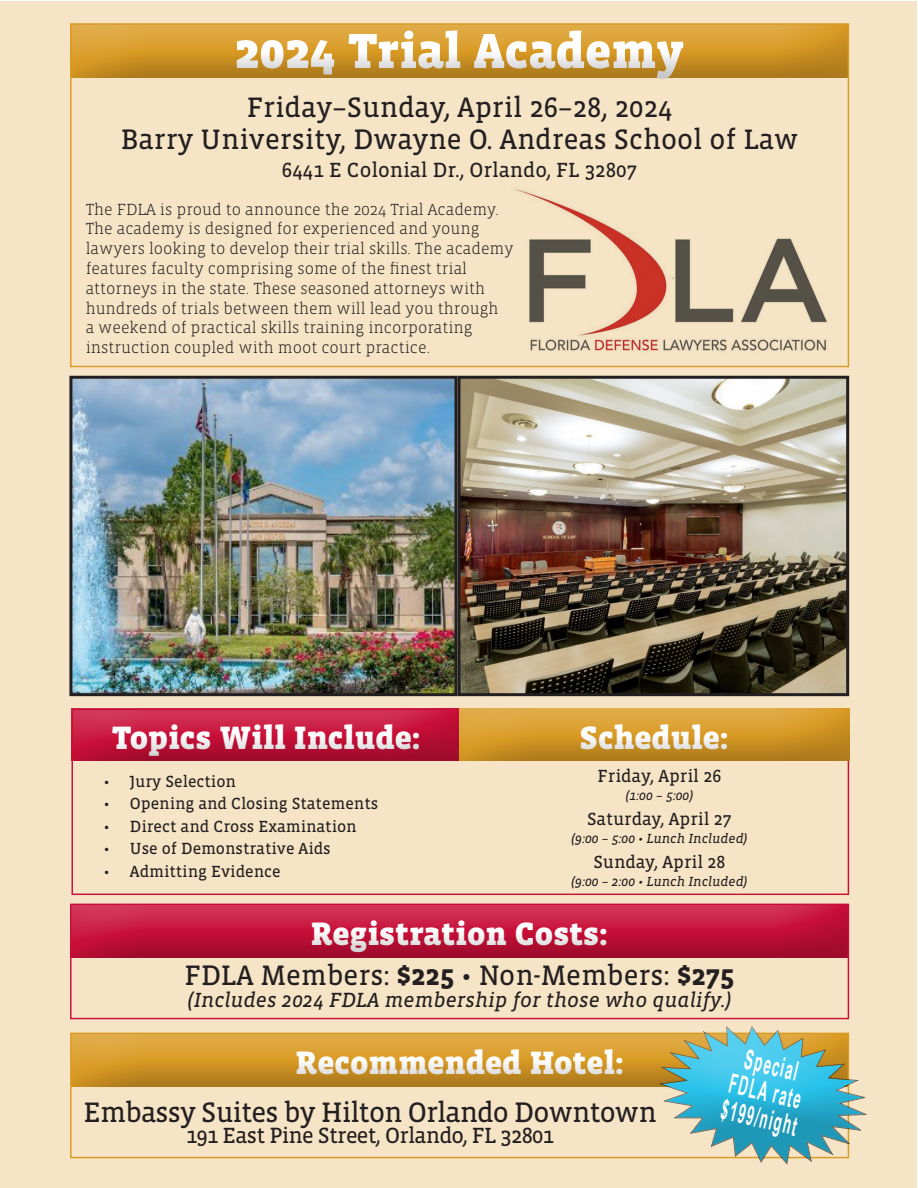
<style>
.page{position:relative;width:918px;height:1188px;background:#fff}
.page>*{position:absolute;margin:0;border:0;box-sizing:border-box;transform-origin:0 0}
.t1{font:900 50.4px "Vista Slab OTCE";color:#fff}
.t2{font:900 33.15px "Vista Slab OTCE";color:#fff}
.t3{font:28.8px/31.7px "Vista Slab OTCE";color:#231f20;text-align:center}
.t4{font:28.8px "Vista Slab OTCE";letter-spacing:-.03em;color:#231f20}
.t5{font:700 27px/27px "Arial Narrow";color:#fff;text-align:center;scale:.6 1}
.t6{font:22.5px "Vista Slab OTCE";letter-spacing:-.03em;color:#231f20}
.t7{font:italic 21px "Vista Slab OTCE";color:#231f20}
.t8{font:21px "Vista Slab OTCE";color:#231f20}
.t9{font:18px "Vista Slab OTCE";color:#231f20}
.t10{font:300 16.5px/19.8px "Vista Slab OTCE";color:#231f20}
.t11{font:16.5px "Vista Slab OTCE";color:#231f20}
.t12{font:italic 13.5px "Vista Slab OTCE";color:#231f20}
.s1{font-weight:700}
</style>
<div class="page">
<div style="left:1px;top:1px;width:916px;height:1186px;background:#f5e4c5"></div>
<img style="left:472px;top:166px;width:378px;height:214px">
<div style="left:69px;top:708px;width:392px;height:56px;background:#231f20;opacity:.25"></div>
<div style="left:68px;top:903px;width:780px;height:57px;background:#231f20;opacity:.25"></div>
<div style="left:72px;top:709px;width:777px;height:186px;border:1px solid #c90f38"></div>
<div style="left:70px;top:904px;width:779px;height:115px;border:1px solid #c90f38"></div>
<div style="left:456px;top:708px;width:393px;height:56px;background:#231f20;opacity:.25"></div>
<div style="left:68px;top:22px;width:780px;height:60px;background:#231f20;opacity:.25"></div>
<div style="left:68px;top:1032px;width:780px;height:57px;background:#231f20;opacity:.25"></div>
<div style="left:70px;top:1033px;width:779px;height:125px;border:1px solid #da9b24"></div>
<svg style="left:644px;top:1003px;width:223px;height:162px"></svg>
<img style="left:73px;top:380px;width:381px;height:312px">
<div style="left:69px;top:376px;width:389px;height:320px;border:3px solid #231f20"></div>
<img style="left:462px;top:380px;width:383px;height:312px">
<div style="left:458px;top:376px;width:391px;height:320px;border:3px solid #231f20"></div>
<h1 class="t1" style="left:234px;top:22px;width:451px">2024 Trial Academy</h1>
<h3 class="t3" style="left:121px;top:91px;width:679px">Friday–Sunday, April 26–28, 2024<br>Barry University, Dwayne O. Andreas School of Law</h3>
<p class="t8" style="left:282px;top:158px;width:357px">6441 E Colonial Dr., Orlando, FL 32807</p>
<p class="t10" style="left:86px;top:199px;width:429px">The FDLA is proud to announce the 2024 Trial Academy.<br>The academy is designed for experienced and young lawyers looking to develop their trial skills. The academy features faculty comprising some of the finest trial attorneys in the state. These seasoned attorneys with hundreds of trials between them will lead you through<br>a weekend of practical skills training incorporating instruction coupled with moot court practice.</p>
<h2 class="t2" style="left:112px;top:719px;width:310px">Topics Will Include:</h2>
<p class="t11" style="left:104px;top:772px;width:134px">• Jury Selection</p>
<p class="t11" style="left:104px;top:794px;width:276px">• Opening and Closing Statements</p>
<p class="t11" style="left:104px;top:817px;width:254px">• Direct and Cross Examination</p>
<p class="t11" style="left:104px;top:839px;width:228px">• Use of Demonstrative Aids</p>
<p class="t11" style="left:104px;top:862px;width:178px">• Admitting Evidence</p>
<h2 class="t2" style="left:580px;top:719px;width:150px">Schedule:</h2>
<p class="t9" style="left:598px;top:766px;width:125px">Friday, April 26</p>
<p class="t12" style="left:626px;top:788px;width:69px">(1:00 – 5:00)</p>
<p class="t9" style="left:587px;top:809px;width:146px">Saturday, April 27</p>
<p class="t12" style="left:572px;top:831px;width:177px">(9:00 – 5:00 • Lunch Included)</p>
<p class="t9" style="left:593px;top:852px;width:134px">Sunday, April 28</p>
<p class="t12" style="left:572px;top:874px;width:177px">(9:00 – 2:00 • Lunch Included)</p>
<h2 class="t2" style="left:311px;top:915px;width:299px">Registration Costs:</h2>
<h3 class="t3" style="left:184px;top:959px;width:552px">FDLA Members: <span class="s1">$225</span> • Non-Members: <span class="s1">$275</span></h3>
<p class="t7" style="left:188px;top:988px;width:545px">(Includes 2024 FDLA membership for those who qualify.)</p>
<h2 class="t2" style="left:295px;top:1044px;width:330px">Recommended Hotel:</h2>
<h3 class="t4" style="left:84px;top:1095px;width:575px">Embassy Suites by Hilton Orlando Downtown</h3>
<h3 class="t6" style="left:186px;top:1122px;width:370px">191 East Pine Street, Orlando, FL 32801</h3>
<h3 class="t5" style="left:737px;top:1042px;width:130px;rotate:13deg">Special<br>FDLA rate $199/night</h3>
</div>
